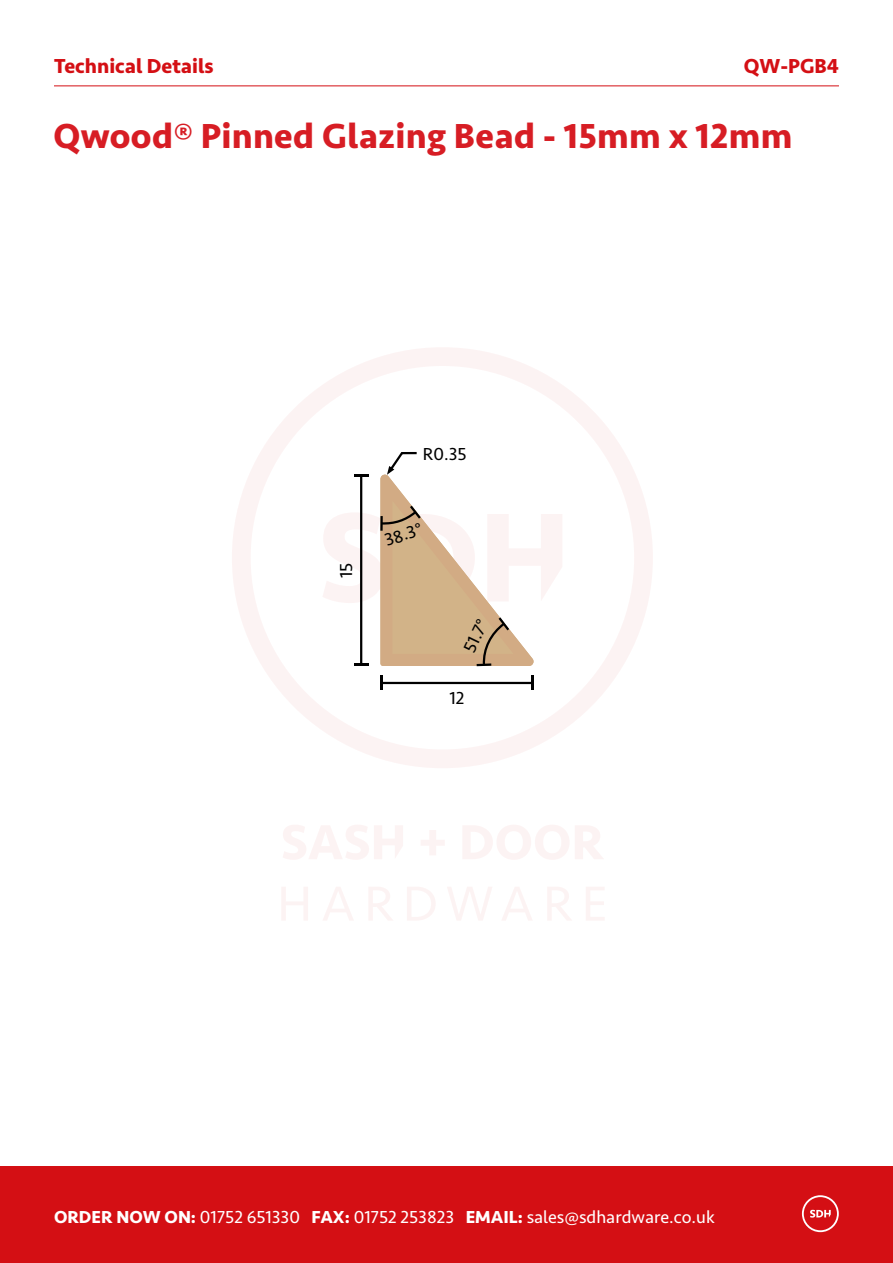
<style>
.page{position:relative;width:893px;height:1263px;background:#fff}
.page>*{position:absolute;margin:0;border:0;box-sizing:border-box;transform-origin:0 0}
.t1{font:700 36px "Seravek";letter-spacing:.01em;color:#d71d24}
.t2{font:700 21px "Seravek";color:#d40f14}
.t3{font:18px "Seravek";color:#fff}
.t4{font:18px "Seravek";color:#000}
.s1{font-weight:700}
</style>
<div class="page">
<svg style="left:232px;top:348px;width:421px;height:420px"></svg>
<svg style="left:283px;top:825px;width:120px;height:34px"></svg>
<svg style="left:421px;top:830px;width:23px;height:25px"></svg>
<svg style="left:463px;top:825px;width:140px;height:34px"></svg>
<svg style="left:282px;top:887px;width:26px;height:33px"></svg>
<svg style="left:323px;top:887px;width:30px;height:33px"></svg>
<svg style="left:369px;top:887px;width:23px;height:33px"></svg>
<svg style="left:407px;top:887px;width:28px;height:33px"></svg>
<svg style="left:447px;top:887px;width:45px;height:33px"></svg>
<svg style="left:502px;top:887px;width:30px;height:33px"></svg>
<svg style="left:548px;top:887px;width:23px;height:33px"></svg>
<svg style="left:586px;top:887px;width:18px;height:33px"></svg>
<div style="left:0;top:1166px;width:893px;height:97px;background:#d40f14"></div>
<svg style="left:802px;top:1195px;width:37px;height:37px"></svg>
<hr style="left:54px;top:85px;width:785px;height:1px;background:#d40f14">
<hr style="left:382px;top:682px;width:150px;height:2px;background:#000">
<hr style="left:380px;top:676px;width:3px;height:14px;background:#000">
<svg style="left:531px;top:676px;width:2px;height:14px"></svg>
<svg style="left:322px;top:451px;width:240px;height:216px"></svg>
<p class="t2" style="left:54px;top:50px;width:161px">Technical Details</p>
<p class="t2" style="left:744px;top:50px;width:97px">QW-PGB4</p>
<h1 class="t1" style="left:53px;top:107px;width:740px">Qwood® Pinned Glazing Bead - 15mm x 12mm</h1>
<p class="t4" style="left:423px;top:440px;width:45px">R0.35</p>
<p class="t4" style="left:332px;top:578px;width:17px;rotate:-90deg">15</p>
<p class="t4" style="left:381px;top:527px;width:41px;rotate:-19deg">38.3°</p>
<p class="t4" style="left:456px;top:645px;width:37px;rotate:-64deg">51.7°</p>
<p class="t4" style="left:450px;top:684px;width:16px">12</p>
<p class="t3" style="left:54px;top:1203px;width:662px"><span class="s1">ORDER NOW ON:</span> 01752 651330 <span class="s1">FAX:</span> 01752 253823 <span class="s1">EMAIL:</span> sales@sdhardware.co.uk</p>
</div>
